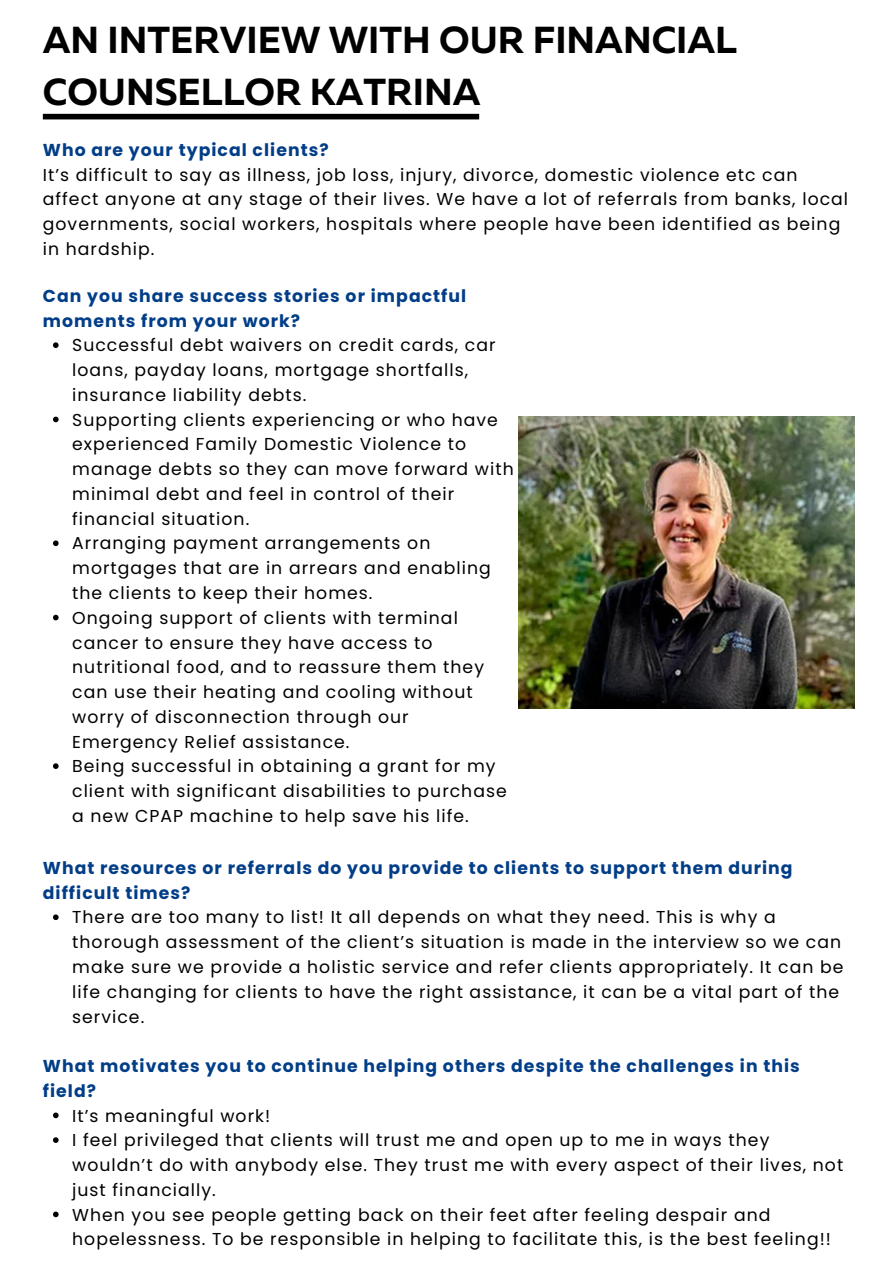
<style>
.page{position:relative;width:894px;height:1264px;background:#fff}
.page>*{position:absolute;margin:0;border:0;box-sizing:border-box;transform-origin:0 0}
.t1{font:700 37.5px/51.8px "Muller";color:#000}
.t2{font:17.25px/24.8px "Poppins";letter-spacing:.06em;color:#000}
.t3{font:700 17.25px/24.8px "Poppins";letter-spacing:.06em;color:#023e88}
</style>
<div class="page">
<div style="left:43px;top:114px;width:436px;height:5px;background:#000"></div>
<svg style="left:53px;top:914px;width:6px;height:6px"></svg>
<svg style="left:53px;top:1112px;width:6px;height:6px"></svg>
<svg style="left:53px;top:1137px;width:6px;height:5px"></svg>
<svg style="left:53px;top:1211px;width:6px;height:6px"></svg>
<img style="left:518px;top:416px;width:336px;height:292px">
<svg style="left:53px;top:342px;width:6px;height:6px"></svg>
<svg style="left:53px;top:416px;width:6px;height:6px"></svg>
<svg style="left:53px;top:540px;width:6px;height:6px"></svg>
<svg style="left:53px;top:614px;width:6px;height:6px"></svg>
<svg style="left:53px;top:763px;width:6px;height:6px"></svg>
<h1 class="t1" style="left:43px;top:17px;width:695px">AN INTERVIEW WITH OUR FINANCIAL<br>COUNSELLOR KATRINA</h1>
<p class="t3" style="left:43px;top:137px;width:287px">Who are your typical clients?</p>
<p class="t2" style="left:43px;top:162px;width:806px">It’s difficult to say as illness, job loss, injury, divorce, domestic violence etc can affect anyone at any stage of their lives. We have a lot of referrals from banks, local governments, social workers, hospitals where people have been identified as being in hardship.</p>
<p class="t3" style="left:43px;top:283px;width:425px">Can you share success stories or impactful moments from your work?</p>
<p class="t2" style="left:72px;top:333px;width:443px">Successful debt waivers on credit cards, car loans, payday loans, mortgage shortfalls, insurance liability debts.<br>Supporting clients experiencing or who have experienced Family Domestic Violence to manage debts so they can move forward with minimal debt and feel in control of their financial situation.<br>Arranging payment arrangements on mortgages that are in arrears and enabling the clients to keep their homes.<br>Ongoing support of clients with terminal cancer to ensure they have access to nutritional food, and to reassure them they can use their heating and cooling without worry of disconnection through our Emergency Relief assistance.<br>Being successful in obtaining a grant for my client with significant disabilities to purchase a new CPAP machine to help save his life.</p>
<p class="t3" style="left:43px;top:855px;width:751px">What resources or referrals do you provide to clients to support them during difficult times?</p>
<p class="t2" style="left:72px;top:905px;width:772px">There are too many to list! It all depends on what they need. This is why a thorough assessment of the client’s situation is made in the interview so we can make sure we provide a holistic service and refer clients appropriately. It can be life changing for clients to have the right assistance, it can be a vital part of the service.</p>
<p class="t3" style="left:43px;top:1053px;width:758px">What motivates you to continue helping others despite the challenges in this field?</p>
<p class="t2" style="left:72px;top:1103px;width:772px">It’s meaningful work!<br>I feel privileged that clients will trust me and open up to me in ways they wouldn’t do with anybody else. They trust me with every aspect of their lives, not just financially.<br>When you see people getting back on their feet after feeling despair and hopelessness. To be responsible in helping to facilitate this, is the best feeling!!</p>
</div>
